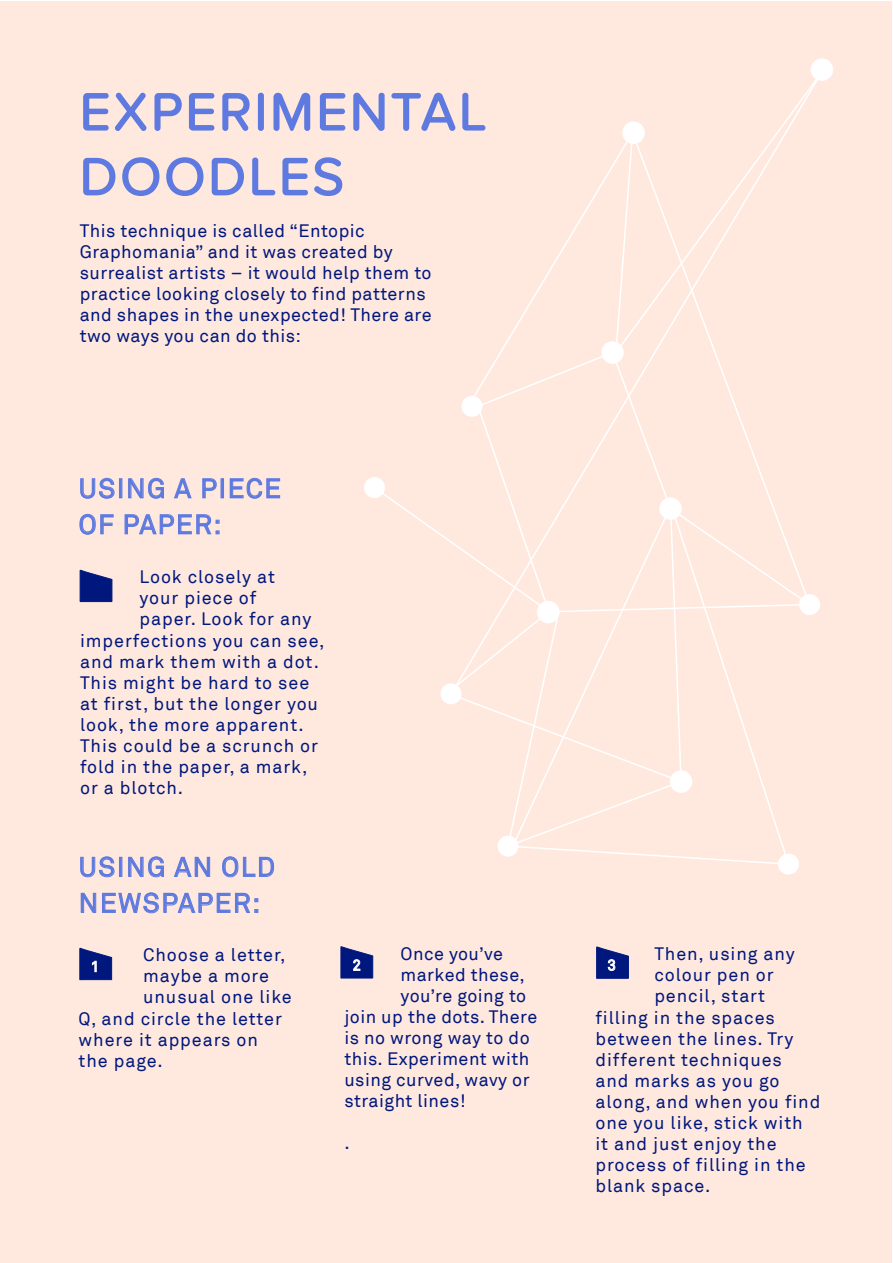
<style>
.page{position:relative;width:893px;height:1263px;background:#fff}
.page>*{position:absolute;margin:0;border:0;box-sizing:border-box;transform-origin:0 0}
.t1{font:54px/64.8px "Proxima Nova Soft W03";letter-spacing:.05em;color:#5e7ae0}
.t2{font:27px/36px "Akkurat";letter-spacing:.05em;color:#5e7ae0}
.t3{font:18px/21px "Akkurat";letter-spacing:.045em;color:#00187d}
.t4{font:18px/21px "Akkurat";letter-spacing:.025em;color:#00187d}
.t5{font:18px "Akkurat";letter-spacing:.02em;color:#00187d}
.t6{font:15px "Akkurat";color:#fff}
</style>
<div class="page">
<div style="left:1px;top:1px;width:891px;height:1261px;background:#ffe8de"></div>
<svg style="left:80px;top:570px;width:32px;height:32px"></svg>
<svg style="left:341px;top:946px;width:32px;height:32px"></svg>
<svg style="left:596px;top:946px;width:33px;height:33px"></svg>
<svg style="left:79px;top:948px;width:33px;height:32px"></svg>
<svg style="left:83px;top:92px;width:167px;height:39px"></svg>
<svg style="left:257px;top:92px;width:7px;height:39px"></svg>
<svg style="left:273px;top:92px;width:38px;height:39px"></svg>
<svg style="left:319px;top:92px;width:130px;height:39px"></svg>
<svg style="left:83px;top:157px;width:121px;height:39px"></svg>
<svg style="left:211px;top:157px;width:33px;height:39px"></svg>
<svg style="left:252px;top:157px;width:91px;height:39px"></svg>
<svg style="left:80px;top:477px;width:35px;height:22px"></svg>
<div style="left:119px;top:478px;width:3px;height:20px;border:1px solid #5e7ae0"></div>
<svg style="left:128px;top:477px;width:36px;height:22px"></svg>
<svg style="left:174px;top:478px;width:18px;height:21px"></svg>
<svg style="left:202px;top:478px;width:15px;height:21px"></svg>
<div style="left:221px;top:478px;width:3px;height:20px;border:1px solid #5e7ae0"></div>
<svg style="left:230px;top:477px;width:50px;height:22px"></svg>
<svg style="left:79px;top:513px;width:35px;height:22px"></svg>
<svg style="left:124px;top:514px;width:95px;height:21px"></svg>
<svg style="left:80px;top:856px;width:35px;height:21px"></svg>
<div style="left:119px;top:857px;width:3px;height:20px;border:1px solid #5e7ae0"></div>
<svg style="left:128px;top:856px;width:36px;height:22px"></svg>
<svg style="left:174px;top:856px;width:36px;height:21px"></svg>
<svg style="left:222px;top:856px;width:52px;height:22px"></svg>
<svg style="left:81px;top:892px;width:15px;height:21px"></svg>
<svg style="left:102px;top:892px;width:156px;height:21px"></svg>
<div style="left:440px;top:683px;width:21px;height:21px;background:#fff;border-radius:50%"></div>
<div style="left:497px;top:836px;width:21px;height:21px;background:#fff;border-radius:50%"></div>
<div style="left:364px;top:477px;width:21px;height:21px;background:#fff;border-radius:50%"></div>
<div style="left:778px;top:854px;width:21px;height:21px;background:#fff;border-radius:50%"></div>
<svg style="left:449px;top:58px;width:384px;height:790px"></svg>
<svg style="left:506px;top:509px;width:285px;height:355px"></svg>
<h1 class="t1" style="left:80px;top:79px;width:408px">EXPERIMENTAL<br>DOODLES</h1>
<p class="t4" style="left:80px;top:221px;width:353px">This technique is called “Entopic Graphomania” and it was created by surrealist artists – it would help them to practice looking closely to find patterns and shapes in the unexpected! There are two ways you can do this:</p>
<h2 class="t2" style="left:79px;top:471px;width:204px">USING A PIECE<br>OF PAPER:</h2>
<p class="t3" style="left:140px;top:566px;width:137px">Look closely at</p>
<p class="t3" style="left:140px;top:587px;width:118px">your piece of</p>
<p class="t3" style="left:140px;top:608px;width:173px">paper. Look for any</p>
<p class="t3" style="left:80px;top:630px;width:246px">imperfections you can see,</p>
<p class="t3" style="left:80px;top:651px;width:240px">and mark them with a dot.</p>
<p class="t3" style="left:80px;top:672px;width:231px">This might be hard to see</p>
<p class="t3" style="left:80px;top:693px;width:240px">at first, but the longer you</p>
<p class="t3" style="left:80px;top:714px;width:225px">look, the more apparent.</p>
<p class="t3" style="left:80px;top:735px;width:240px">This could be a scrunch or</p>
<p class="t3" style="left:80px;top:756px;width:229px">fold in the paper, a mark,</p>
<p class="t3" style="left:80px;top:777px;width:105px">or a blotch.</p>
<h2 class="t2" style="left:79px;top:850px;width:198px">USING AN OLD<br>NEWSPAPER:</h2>
<p class="t6" style="left:91px;top:958px;width:10px">1</p>
<p class="t3" style="left:143px;top:944px;width:150px">Choose a letter, maybe a more unusual one like</p>
<p class="t3" style="left:79px;top:1008px;width:205px">Q, and circle the letter where it appears on the page.</p>
<p class="t4" style="left:400px;top:943px;width:104px">Once you’ve</p>
<p class="t4" style="left:400px;top:964px;width:126px">marked these,</p>
<p class="t5" style="left:400px;top:985px;width:127px">you’re going to</p>
<p class="t4" style="left:344px;top:1007px;width:195px">join up the dots. There</p>
<p class="t4" style="left:344px;top:1028px;width:187px">is no wrong way to do</p>
<p class="t4" style="left:344px;top:1049px;width:187px">this. Experiment with</p>
<p class="t4" style="left:344px;top:1070px;width:187px">using curved, wavy or</p>
<p class="t4" style="left:344px;top:1091px;width:123px">straight lines!</p>
<p class="t3" style="left:344px;top:1133px;width:7px">.</p>
<p class="t6" style="left:353px;top:956px;width:10px">2</p>
<p class="t3" style="left:654px;top:943px;width:142px">Then, using any colour pen or pencil, start</p>
<p class="t6" style="left:607px;top:956px;width:10px">3</p>
<p class="t3" style="left:595px;top:1007px;width:227px">filling in the spaces between the lines. Try different techniques<br>and marks as you go along, and when you find one you like, stick with<br>it and just enjoy the process of filling in the blank space.</p>
</div>
